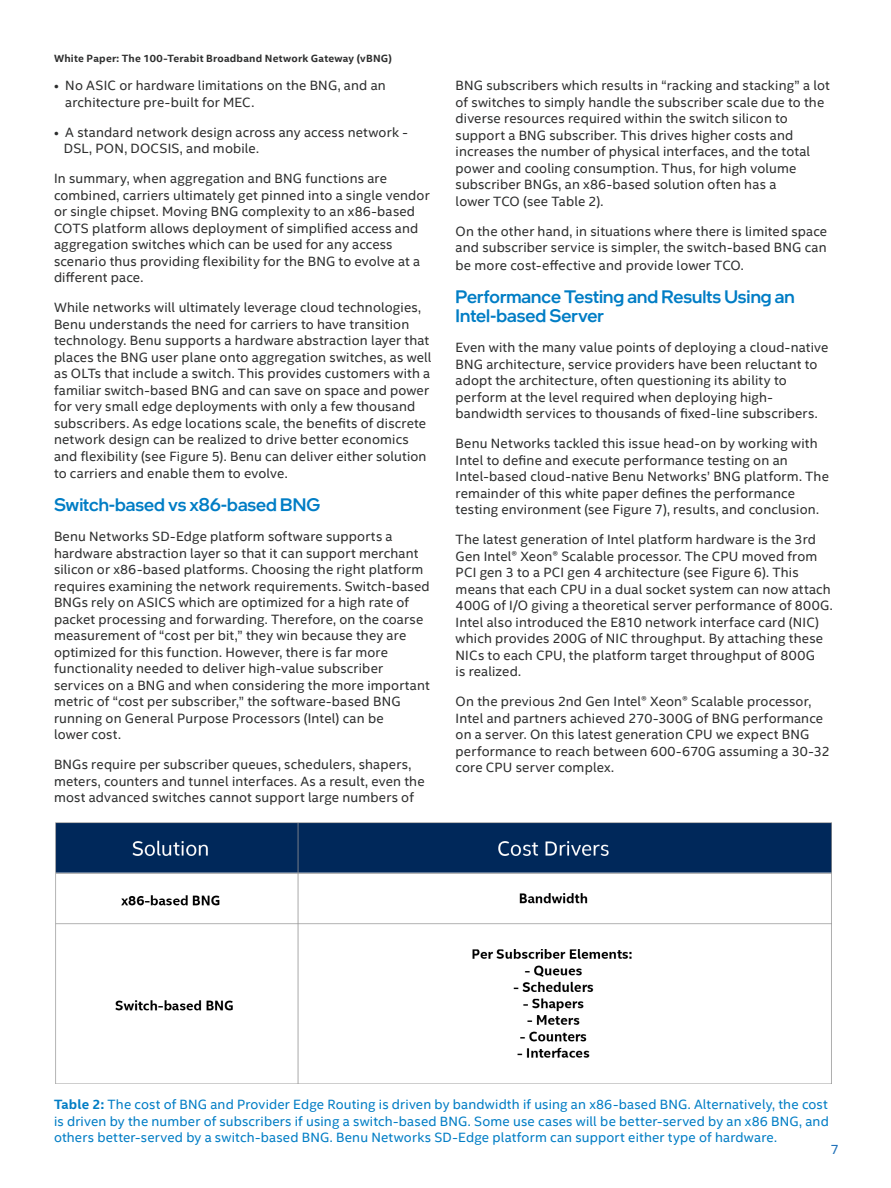
<style>
.page{position:relative;width:891px;height:1188px;background:#fff}
.page>*{position:absolute;margin:0;border:0;box-sizing:border-box;transform-origin:0 0}
.t1{font:500 18px/19.5px "Intel One Display";color:#007dc5}
.t2{font:13.5px/16.5px "Intel Clear";letter-spacing:.01em;color:#2d2e2e}
.t3{font:13.5px/16.5px "Intel Clear";letter-spacing:.015em;color:#007dc5;text-align:justify}
.t4{font:13.5px "Intel Clear";color:#1f70b8}
.t5{font:700 10.5px "Intel Clear";letter-spacing:.025em;color:#2e2f2f}
.s1{font-weight:700}
</style>
<div class="page">
<img style="left:55px;top:823px;width:777px;height:261px">
<p class="t5" style="left:54px;top:52px;width:339px">White Paper: The 100-Terabit Broadband Network Gateway (vBNG)</p>
<p class="t2" style="left:65px;top:78px;width:322px;text-indent:-11px">• No ASIC or hardware limitations on the BNG, and an architecture pre-built for MEC.</p>
<p class="t2" style="left:64px;top:124px;width:345px;text-indent:-10px">• A standard network design across any access network -<br>DSL, PON, DOCSIS, and mobile.</p>
<p class="t2" style="left:54px;top:171px;width:377px">In summary, when aggregation and BNG functions are combined, carriers ultimately get pinned into a single vendor or single chipset. Moving BNG complexity to an x86-based COTS platform allows deployment of simplified access and aggregation switches which can be used for any access scenario thus providing flexibility for the BNG to evolve at a different pace.</p>
<p class="t2" style="left:54px;top:300px;width:379px">While networks will ultimately leverage cloud technologies, Benu understands the need for carriers to have transition technology. Benu supports a hardware abstraction layer that places the BNG user plane onto aggregation switches, as well as OLTs that include a switch. This provides customers with a familiar switch-based BNG and can save on space and power for very small edge deployments with only a few thousand subscribers. As edge locations scale, the benefits of discrete network design can be realized to drive better economics and flexibility (see Figure 5). Benu can deliver either solution to carriers and enable them to evolve.</p>
<h1 class="t1" style="left:54px;top:495px;width:268px">Switch-based vs x86-based BNG</h1>
<p class="t2" style="left:54px;top:528px;width:377px">Benu Networks SD-Edge platform software supports a hardware abstraction layer so that it can support merchant silicon or x86-based platforms. Choosing the right platform requires examining the network requirements. Switch-based BNGs rely on ASICS which are optimized for a high rate of packet processing and forwarding. Therefore, on the coarse measurement of “cost per bit,” they win because they are optimized for this function. However, there is far more functionality needed to deliver high-value subscriber services on a BNG and when considering the more important metric of “cost per subscriber,” the software-based BNG running on General Purpose Processors (Intel) can be<br>lower cost.</p>
<p class="t2" style="left:54px;top:756px;width:372px">BNGs require per subscriber queues, schedulers, shapers, meters, counters and tunnel interfaces. As a result, even the most advanced switches cannot support large numbers of</p>
<p class="t2" style="left:456px;top:78px;width:376px">BNG subscribers which results in “racking and stacking” a lot of switches to simply handle the subscriber scale due to the diverse resources required within the switch silicon to support a BNG subscriber. This drives higher costs and increases the number of physical interfaces, and the total power and cooling consumption. Thus, for high volume subscriber BNGs, an x86-based solution often has a<br>lower TCO (see Table 2).</p>
<p class="t2" style="left:456px;top:223px;width:373px;text-align:justify">On the other hand, in situations where there is limited space and subscriber service is simpler, the switch-based BNG can be more cost-effective and provide lower TCO.</p>
<h1 class="t1" style="left:456px;top:286px;width:341px">Performance Testing and Results Using an<br>Intel-based Server</h1>
<p class="t2" style="left:456px;top:339px;width:374px">Even with the many value points of deploying a cloud-native BNG architecture, service providers have been reluctant to adopt the architecture, often questioning its ability to perform at the level required when deploying high&shy;bandwidth services to thousands of fixed-line subscribers.</p>
<p class="t2" style="left:456px;top:435px;width:375px">Benu Networks tackled this issue head-on by working with Intel to define and execute performance testing on an Intel-based cloud-native Benu Networks’ BNG platform. The remainder of this white paper defines the performance testing environment (see Figure 7), results, and conclusion.</p>
<p class="t2" style="left:456px;top:531px;width:379px">The latest generation of Intel platform hardware is the 3rd Gen Intel® Xeon® Scalable processor. The CPU moved from PCI gen 3 to a PCI gen 4 architecture (see Figure 6). This means that each CPU in a dual socket system can now attach 400G of I/O giving a theoretical server performance of 800G.<br>Intel also introduced the E810 network interface card (NIC) which provides 200G of NIC throughput. By attaching these NICs to each CPU, the platform target throughput of 800G<br>is realized.</p>
<p class="t2" style="left:456px;top:693px;width:376px">On the previous 2nd Gen Intel® Xeon® Scalable processor, Intel and partners achieved 270-300G of BNG performance on a server. On this latest generation CPU we expect BNG performance to reach between 600-670G assuming a 30-32 core CPU server complex.</p>
<p class="t3" style="left:54px;top:1096px;width:776px"><span class="s1">Table 2:</span> The cost of BNG and Provider Edge Routing is driven by bandwidth if using an x86-based BNG. Alternatively, the cost is driven by the number of subscribers if using a switch-based BNG. Some use cases will be better-served by an x86 BNG, and others better-served by a switch-based BNG. Benu Networks SD-Edge platform can support either type of hardware.</p>
<p class="t4" style="left:831px;top:1141px;width:10px">7</p>
</div>
